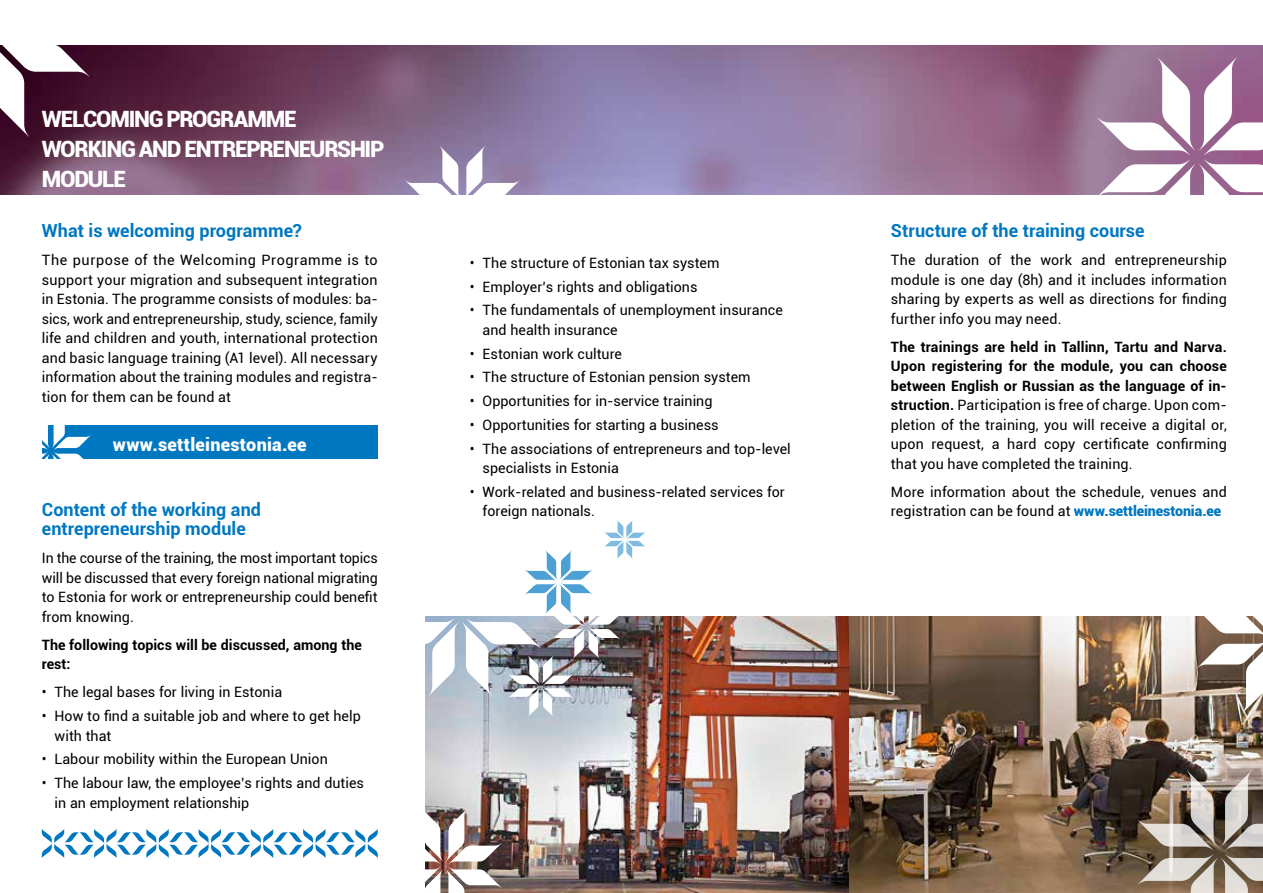
<style>
.page{position:relative;width:1263px;height:893px;background:#fff}
.page>*{position:absolute;margin:0;border:0;box-sizing:border-box;transform-origin:0 0}
.t1{font:900 22.5px/30px "Roboto";letter-spacing:-.055em;color:#fff}
.t2{font:700 18px/19.5px "Roboto";color:#0077c1}
.t3{font:900 18px "Roboto";letter-spacing:.015em;color:#fff}
.t4{font:14.25px/19.5px "Roboto";color:#000}
.t5{font:700 14.25px/19.5px "Roboto";color:#000}
.s1{font-weight:700}
.s2{font-weight:900;color:#0077c1}
</style>
<div class="page">
<img style="left:425px;top:617px;width:838px;height:276px">
<img style="left:425px;top:809px;width:77px;height:84px">
<div style="left:42px;top:425px;width:336px;height:34px;background:#0077c1"></div>
<img style="left:0;top:45px;width:1263px;height:149px">
<svg style="left:1137px;top:770px;width:126px;height:123px;background:#95897d"></svg>
<svg style="left:0;top:45px;width:89px;height:92px"></svg>
<svg style="left:42px;top:425px;width:49px;height:34px"></svg>
<svg style="left:1097px;top:57px;width:166px;height:138px"></svg>
<svg style="left:1197px;top:616px;width:66px;height:97px"></svg>
<svg style="left:405px;top:146px;width:115px;height:49px"></svg>
<svg style="left:42px;top:829px;width:336px;height:29px"></svg>
<svg style="left:425px;top:520px;width:221px;height:197px"></svg>
<h1 class="t1" style="left:42px;top:103px;width:344px">WELCOMING PROGRAMME<br>WORKING AND ENTREPRENEURSHIP<br>MODULE</h1>
<p class="t2" style="left:42px;top:221px;width:261px">What is welcoming programme?</p>
<p class="t4" style="left:42px;top:250px;width:337px;text-align:justify">The purpose of the Welcoming Programme is to support your migration and subsequent integration in Estonia. The programme consists of modules: ba&shy;sics, work and entrepreneurship, study, science, family life and children and youth, international protection and basic language training (A1 level). All necessary information about the training modules and registra&shy;tion for them can be found at</p>
<p class="t3" style="left:113px;top:432px;width:195px">www.settleinestonia.ee</p>
<p class="t2" style="left:42px;top:499px;width:221px">Content of the working and entrepreneurship module</p>
<p class="t4" style="left:42px;top:548px;width:337px;text-align:justify">In the course of the training, the most important topics will be discussed that every foreign national migrating to Estonia for work or entrepreneurship could benefit from knowing.</p>
<p class="t5" style="left:42px;top:634px;width:322px">The following topics will be discussed, among the rest:</p>
<p class="t4" style="left:42px;top:682px;width:242px">• The legal bases for living in Estonia</p>
<p class="t4" style="left:55px;top:706px;width:308px;text-indent:-13px">• How to find a suitable job and where to get help with that</p>
<p class="t4" style="left:42px;top:749px;width:287px">• Labour mobility within the European Union</p>
<p class="t4" style="left:55px;top:773px;width:311px;text-indent:-13px">• The labour law, the employee’s rights and duties in an employment relationship</p>
<p class="t4" style="left:470px;top:253px;width:251px">• The structure of Estonian tax system</p>
<p class="t4" style="left:470px;top:276px;width:229px">• Employer’s rights and obligations</p>
<p class="t4" style="left:483px;top:300px;width:302px;text-indent:-13px">• The fundamentals of unemployment insurance and health insurance</p>
<p class="t4" style="left:470px;top:343px;width:154px">• Estonian work culture</p>
<p class="t4" style="left:470px;top:367px;width:282px">• The structure of Estonian pension system</p>
<p class="t4" style="left:470px;top:391px;width:244px">• Opportunities for in-service training</p>
<p class="t4" style="left:470px;top:415px;width:250px">• Opportunities for starting a business</p>
<p class="t4" style="left:483px;top:438px;width:310px;text-indent:-13px">• The associations of entrepreneurs and top-level specialists in Estonia</p>
<p class="t4" style="left:483px;top:482px;width:304px;text-indent:-13px">• Work-related and business-related services for foreign nationals.</p>
<p class="t2" style="left:891px;top:221px;width:255px">Structure of the training course</p>
<p class="t4" style="left:891px;top:250px;width:337px;text-align:justify">The duration of the work and entrepreneurship module is one day (8h) and it includes information sharing by experts as well as directions for finding further info you may need.</p>
<p class="t4" style="left:891px;top:337px;width:337px;text-align:justify"><span class="s1">The trainings are held in Tallinn, Tartu and Narva.<br>Upon registering for the module, you can choose between English or Russian as the language of in&shy;struction.</span> Participation is free of charge. Upon com&shy;pletion of the training, you will receive a digital or, upon request, a hard copy certificate confirming that you have completed the training.</p>
<p class="t4" style="left:891px;top:482px;width:337px">More information about the schedule, venues and registration can be found at <span class="s2">www.settleinestonia.ee</span></p>
</div>
